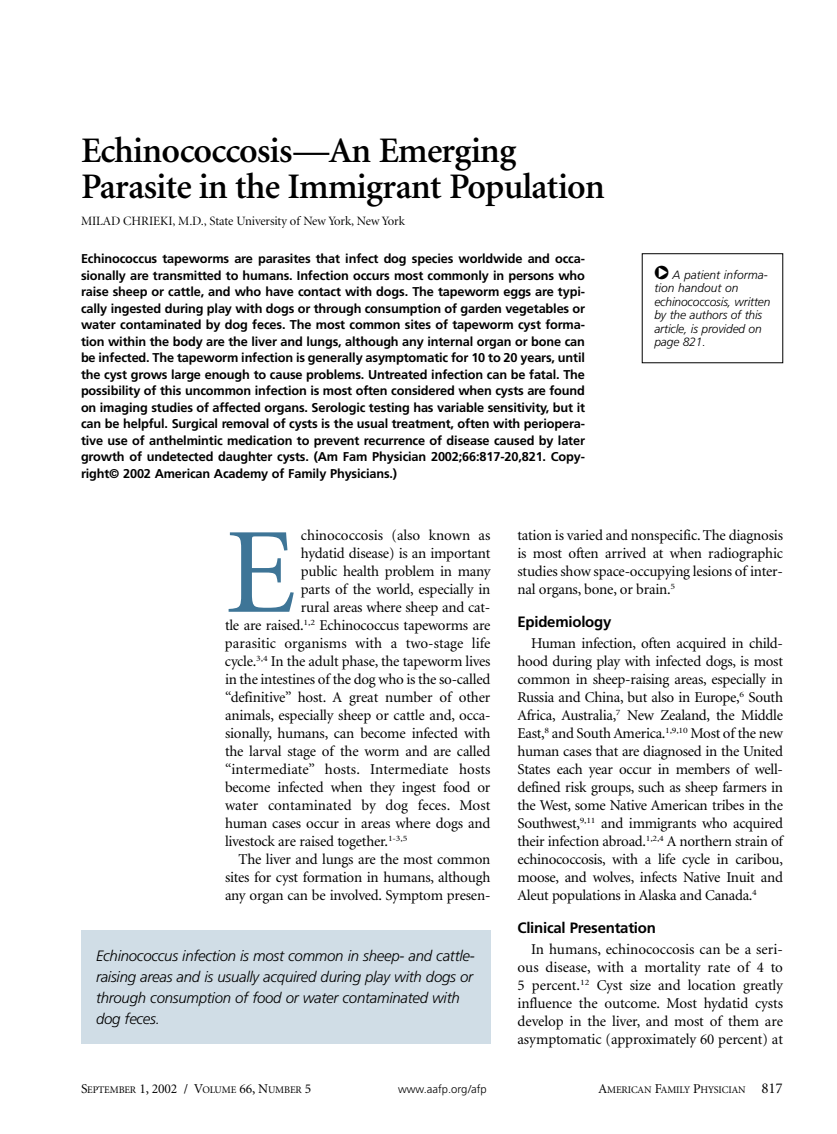
<style>
.page{position:relative;width:837px;height:1134px;background:#fff}
.page>*{position:absolute;margin:0;border:0;box-sizing:border-box;transform-origin:0 0}
.t1{font:122.25px "Minion";color:#3e7597;scale:1.05 1}
.t2{font:600 36px/36px "Minion";letter-spacing:-.02em;color:#000}
.t3{font:15px/18px "Minion";letter-spacing:-.015em;color:#000;text-align:justify}
.t4{font:italic 300 15px/21px "Frutiger";letter-spacing:-.015em;color:#000}
.t5{font:15px "Minion";letter-spacing:.005em;color:#000}
.t6{font:700 15px "Frutiger";letter-spacing:-.015em;color:#000}
.t7{font:700 12.75px/16.5px "Frutiger";letter-spacing:-.01em;color:#000;text-align:justify}
.t8{font:12.75px "Minion Display";letter-spacing:-.005em;color:#000}
.t9{font:italic 300 12px/13.5px "Frutiger";letter-spacing:-.01em;color:#000}
.t10{font:300 11.25px "Frutiger";color:#000}
.t11{font:10.2px "Minion";letter-spacing:-.015em;color:#000}
.s1{font-family:"Shuriken Boy";font-weight:400;font-style:normal;font-size:18px}
.s2{font-size:13.5px}
.s3{font-size:15px}
</style>
<div class="page">
<div style="left:81px;top:930px;width:409px;height:114px;background:#d0dde6"></div>
<h2 class="t2" style="left:81px;top:136px;width:526px">Echinococcosis—An Emerging<br>Parasite in the Immigrant Population</h2>
<p class="t8" style="left:81px;top:216px;width:325px">MILAD CHRIEKI, M.D., State University of New York, New York</p>
<p class="t7" style="left:81px;top:251px;width:506px">Echinococcus tapeworms are parasites that infect dog species worldwide and occa&shy;sionally are transmitted to humans. Infection occurs most commonly in persons who raise sheep or cattle, and who have contact with dogs. The tapeworm eggs are typi&shy;cally ingested during play with dogs or through consumption of garden vegetables or water contaminated by dog feces. The most common sites of tapeworm cyst forma&shy;tion within the body are the liver and lungs, although any internal organ or bone can be infected. The tapeworm infection is generally asymptomatic for 10 to 20 years, until the cyst grows large enough to cause problems. Untreated infection can be fatal. The possibility of this uncommon infection is most often considered when cysts are found on imaging studies of affected organs. Serologic testing has variable sensitivity, but it can be helpful. Surgical removal of cysts is the usual treatment, often with periopera&shy;tive use of anthelmintic medication to prevent recurrence of disease caused by later growth of undetected daughter cysts. (Am Fam Physician 2002;66:817-20,821. Copy&shy;right© 2002 American Academy of Family Physicians.)</p>
<p class="t9" style="left:654px;top:269px;width:118px"><span class="s1">O</span> A patient informa&shy;tion handout on echinococcosis, written by the authors of this article, is provided on page 821.</p>
<h1 class="t1" style="left:225px;top:525px;width:69px">E</h1>
<p class="t3" style="left:301px;top:527px;width:191px">chinococcosis (also known as</p>
<p class="t3" style="left:301px;top:545px;width:191px">hydatid disease) is an important</p>
<p class="t3" style="left:301px;top:563px;width:191px">public health problem in many</p>
<p class="t3" style="left:301px;top:581px;width:191px">parts of the world, especially in</p>
<p class="t3" style="left:301px;top:599px;width:191px">rural areas where sheep and cat-</p>
<p class="t3" style="left:225px;top:617px;width:267px">tle are raised.<sup>1,2</sup> Echinococcus tapeworms are</p>
<p class="t3" style="left:225px;top:635px;width:267px">parasitic organisms with a two-stage life</p>
<p class="t3" style="left:225px;top:653px;width:267px">cycle.<sup>3,4</sup> In the adult phase, the tapeworm lives</p>
<p class="t3" style="left:225px;top:671px;width:267px">in the intestines of the dog who is the so-called</p>
<p class="t3" style="left:225px;top:689px;width:267px">“definitive” host. A great number of other</p>
<p class="t3" style="left:225px;top:707px;width:267px">animals, especially sheep or cattle and, occa-</p>
<p class="t3" style="left:225px;top:725px;width:267px">sionally, humans, can become infected with</p>
<p class="t3" style="left:225px;top:743px;width:267px">the larval stage of the worm and are called</p>
<p class="t5" style="left:225px;top:763px;width:267px">“intermediate” hosts. Intermediate hosts</p>
<p class="t3" style="left:225px;top:779px;width:267px">become infected when they ingest food or</p>
<p class="t5" style="left:225px;top:799px;width:267px">water contaminated by dog feces. Most</p>
<p class="t3" style="left:225px;top:815px;width:267px">human cases occur in areas where dogs and</p>
<p class="t3" style="left:225px;top:833px;width:184px">livestock are raised together.<sup>1-3,5</sup></p>
<p class="t3" style="left:238px;top:851px;width:254px">The liver and lungs are the most common</p>
<p class="t3" style="left:225px;top:869px;width:267px">sites for cyst formation in humans, although</p>
<p class="t3" style="left:225px;top:887px;width:267px">any organ can be involved. Symptom presen-</p>
<p class="t4" style="left:96px;top:946px;width:380px">Echinococcus infection is most common in sheep- and cattle&shy;raising areas and is usually acquired during play with dogs or through consumption of food or water contaminated with dog feces.</p>
<p class="t3" style="left:518px;top:528px;width:267px">tation is varied and nonspecific. The diagnosis is most often arrived at when radiographic studies show space-occupying lesions of inter&shy;nal organs, bone, or brain.<sup>5</sup></p>
<p class="t6" style="left:518px;top:616px;width:95px">Epidemiology</p>
<p class="t3" style="left:517px;top:636px;width:267px;text-indent:14px">Human infection, often acquired in child&shy;hood during play with infected dogs, is most common in sheep-raising areas, especially in Russia and China, but also in Europe,<sup>6</sup> South Africa, Australia,<sup>7</sup> New Zealand, the Middle East,<sup>8</sup> and South America.<sup>1,9,10</sup> Most of the new human cases that are diagnosed in the United States each year occur in members of well&shy;defined risk groups, such as sheep farmers in the West, some Native American tribes in the Southwest,<sup>9,11</sup> and immigrants who acquired their infection abroad.<sup>1,2,4</sup> A northern strain of echinococcosis, with a life cycle in caribou, moose, and wolves, infects Native Inuit and Aleut populations in Alaska and Canada.<sup>4</sup></p>
<p class="t6" style="left:518px;top:922px;width:140px">Clinical Presentation</p>
<p class="t3" style="left:518px;top:942px;width:267px;text-indent:14px">In humans, echinococcosis can be a seri&shy;ous disease, with a mortality rate of 4 to 5 percent.<sup>12</sup> Cyst size and location greatly influence the outcome. Most hydatid cysts develop in the liver, and most of them are asymptomatic (approximately 60 percent) at</p>
<p class="t11" style="left:81px;top:1086px;width:232px"><span class="s2">S</span>EPTEMBER <span class="s2">1, 2002 / V</span>OLUME <span class="s2">66, N</span>UMBER <span class="s2">5</span></p>
<p class="t10" style="left:398px;top:1085px;width:90px">www.aafp.org/afp</p>
<p class="t11" style="left:599px;top:1086px;width:186px"><span class="s2">A</span>MERICAN <span class="s2">F</span>AMILY <span class="s2">P</span>HYSICIAN <span class="s3">817</span></p>
</div>
